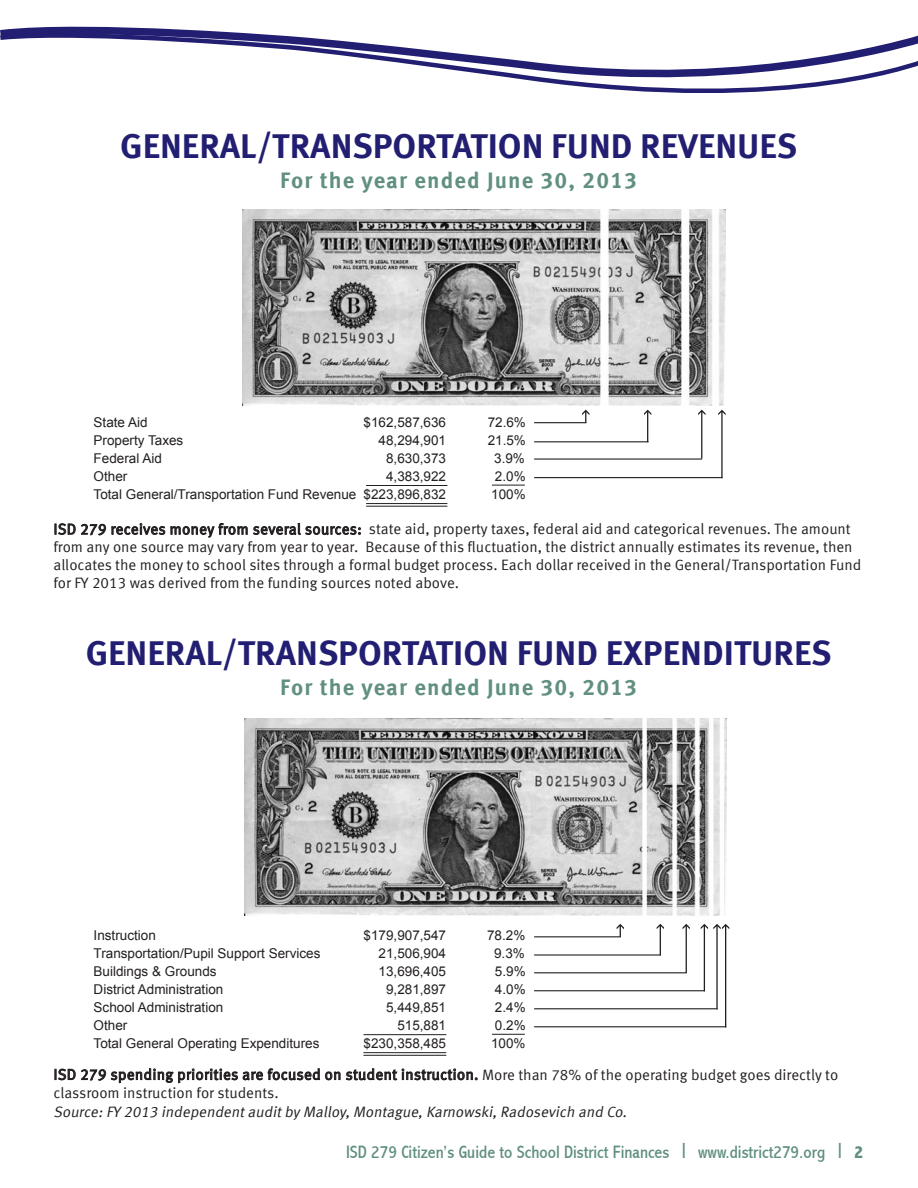
<style>
.page{position:relative;width:918px;height:1188px;background:#fff}
.page>*{position:absolute;margin:0;border:0;box-sizing:border-box;transform-origin:0 0}
.t1{font:700 34.5px "Meta Offc";color:#221e72}
.t2{font:700 22.5px "Meta Offc";letter-spacing:.05em;color:#619080}
.t3{font:condensed 18px "Abadi";color:#619080}
.t4{font:15px/18px "Meta Offc Norm";color:#231f20}
.t5{font:italic 15px "Meta Offc Norm";color:#231f20}
.t6{font:13.5px "Arial";color:#231f20}
.s1{font-family:"Monotype Sorts";font-stretch:normal;font-size:21px}
.s2{font-weight:800}
</style>
<div class="page">
<svg style="left:55px;top:523px;width:306px;height:15px"></svg>
<hr style="left:366px;top:485px;width:81px;height:1px;background:#231f20">
<hr style="left:366px;top:503px;width:81px;height:1px;background:#231f20">
<hr style="left:366px;top:506px;width:81px;height:1px;background:#231f20">
<hr style="left:363px;top:1034px;width:83px;height:1px;background:#231f20">
<hr style="left:363px;top:1052px;width:83px;height:1px;background:#231f20">
<hr style="left:363px;top:1055px;width:83px;height:1px;background:#231f20">
<svg style="left:55px;top:1068px;width:423px;height:15px"></svg>
<img style="left:243px;top:210px;width:482px;height:196px">
<img style="left:244px;top:719px;width:483px;height:196px">
<svg style="left:582px;top:410px;width:7px;height:13px"></svg>
<hr style="left:534px;top:422px;width:52px;height:1px;background:#231f20">
<svg style="left:644px;top:410px;width:7px;height:31px"></svg>
<hr style="left:534px;top:441px;width:115px;height:1px;background:#231f20">
<svg style="left:698px;top:410px;width:7px;height:49px"></svg>
<hr style="left:534px;top:458px;width:168px;height:2px;background:#231f20">
<svg style="left:718px;top:410px;width:8px;height:67px"></svg>
<hr style="left:534px;top:477px;width:189px;height:1px;background:#231f20">
<svg style="left:617px;top:924px;width:7px;height:12px"></svg>
<hr style="left:534px;top:936px;width:87px;height:1px;background:#231f20">
<svg style="left:657px;top:924px;width:7px;height:30px"></svg>
<hr style="left:534px;top:954px;width:127px;height:2px;background:#231f20">
<svg style="left:683px;top:924px;width:7px;height:48px"></svg>
<hr style="left:534px;top:972px;width:153px;height:1px;background:#231f20">
<hr style="left:534px;top:990px;width:171px;height:1px;background:#231f20">
<hr style="left:534px;top:1008px;width:184px;height:1px;background:#231f20">
<svg style="left:701px;top:924px;width:28px;height:103px"></svg>
<hr style="left:534px;top:1026px;width:192px;height:1px;background:#231f20">
<svg style="left:0;top:26px;width:918px;height:67px"></svg>
<hr style="left:492px;top:485px;width:33px;height:1px;background:#231f20">
<hr style="left:492px;top:1034px;width:33px;height:1px;background:#231f20">
<h1 class="t1" style="left:120px;top:125px;width:678px">GENERAL/TRANSPORTATION FUND REVENUES</h1>
<h2 class="t2" style="left:280px;top:167px;width:358px">FOR THE YEAR ENDED JUNE 30, 2013</h2>
<p class="t6" style="left:94px;top:414px;width:56px">State Aid</p>
<p class="t6" style="left:364px;top:414px;width:84px">$162,587,636</p>
<p class="t6" style="left:488px;top:414px;width:40px">72.6%</p>
<p class="t6" style="left:94px;top:432px;width:91px">Property Taxes</p>
<p class="t6" style="left:379px;top:432px;width:69px">48,294,901</p>
<p class="t6" style="left:488px;top:432px;width:40px">21.5%</p>
<p class="t6" style="left:94px;top:450px;width:70px">Federal Aid</p>
<p class="t6" style="left:386px;top:450px;width:62px">8,630,373</p>
<p class="t6" style="left:494px;top:450px;width:32px">3.9%</p>
<p class="t6" style="left:94px;top:467px;width:35px">Other</p>
<p class="t6" style="left:386px;top:467px;width:62px">4,383,922</p>
<p class="t6" style="left:495px;top:467px;width:32px">2.0%</p>
<p class="t6" style="left:94px;top:485px;width:354px">Total General/Transportation Fund Revenue $223,896,832</p>
<p class="t6" style="left:491px;top:485px;width:36px">100%</p>
<p class="t4" style="left:54px;top:520px;width:809px">ISD 279 receives money from several sources: state aid, property taxes, federal aid and categorical revenues. The amount from any one source may vary from year to year. Because of this fluctuation, the district annually estimates its revenue, then allocates the money to school sites through a formal budget process. Each dollar received in the General/Transportation Fund for FY 2013 was derived from the funding sources noted above.</p>
<h1 class="t1" style="left:86px;top:632px;width:747px">GENERAL/TRANSPORTATION FUND EXPENDITURES</h1>
<h2 class="t2" style="left:280px;top:673px;width:358px">FOR THE YEAR ENDED JUNE 30, 2013</h2>
<p class="t6" style="left:94px;top:926px;width:64px">Instruction</p>
<p class="t6" style="left:364px;top:926px;width:84px">$179,907,547</p>
<p class="t6" style="left:487px;top:926px;width:40px">78.2%</p>
<p class="t6" style="left:94px;top:944px;width:228px">Transportation/Pupil Support Services</p>
<p class="t6" style="left:379px;top:944px;width:69px">21,506,904</p>
<p class="t6" style="left:494px;top:944px;width:32px">9.3%</p>
<p class="t6" style="left:94px;top:962px;width:125px">Buildings &amp; Grounds</p>
<p class="t6" style="left:379px;top:962px;width:69px">13,696,405</p>
<p class="t6" style="left:495px;top:962px;width:32px">5.9%</p>
<p class="t6" style="left:94px;top:980px;width:131px">District Administration</p>
<p class="t6" style="left:386px;top:980px;width:62px">9,281,897</p>
<p class="t6" style="left:495px;top:980px;width:32px">4.0%</p>
<p class="t6" style="left:94px;top:998px;width:131px">School Administration</p>
<p class="t6" style="left:386px;top:998px;width:62px">5,449,851</p>
<p class="t6" style="left:495px;top:998px;width:32px">2.4%</p>
<p class="t6" style="left:94px;top:1016px;width:35px">Other</p>
<p class="t6" style="left:397px;top:1016px;width:50px">515,881</p>
<p class="t6" style="left:495px;top:1016px;width:32px">0.2%</p>
<p class="t6" style="left:94px;top:1034px;width:227px">Total General Operating Expenditures</p>
<p class="t6" style="left:364px;top:1034px;width:84px">$230,358,485</p>
<p class="t6" style="left:491px;top:1034px;width:36px">100%</p>
<p class="t4" style="left:54px;top:1066px;width:786px">ISD 279 spending priorities are focused on student instruction. More than 78% of the operating budget goes directly to classroom instruction for students.</p>
<p class="t5" style="left:54px;top:1103px;width:578px">Source:FY 2013 independentauditby Malloy,Montague,Karnowski,Radosevich and Co.</p>
<p class="t3" style="left:346px;top:1141px;width:519px">ISD 279 Citizen’s Guide to School District Finances <span class="s1">x</span> www.district279.org <span class="s1">x</span> <span class="s2">2</span></p>
</div>
